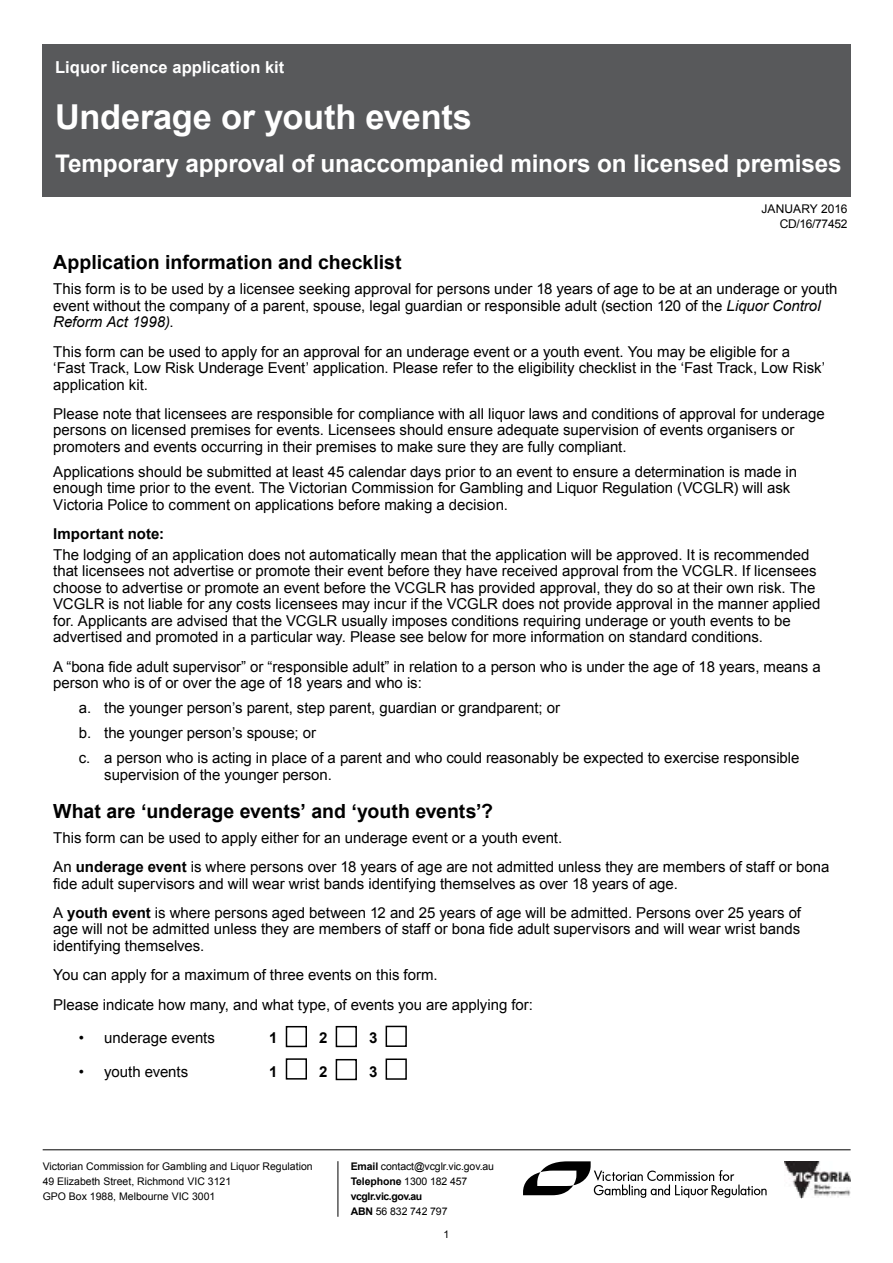
<style>
.page{position:relative;width:893px;height:1263px;background:#fff}
.page>*{position:absolute;margin:0;border:0;box-sizing:border-box;transform-origin:0 0}
.t1{font:700 34.35px "Arial";letter-spacing:-.01em;color:#fff}
.t2{font:700 24.3px "Arial";letter-spacing:-.005em;color:#fff}
.t3{font:700 19.5px "Arial";color:#000}
.t4{font:700 16.5px "Arial";letter-spacing:.005em;color:#fff}
.t5{font:15px/16.5px "Arial";letter-spacing:-.005em;color:#000}
.t6{font:700 15px "Arial";letter-spacing:.005em;color:#000}
.t7{font:12px/15px "Arial";letter-spacing:-.015em;color:#000;text-align:right}
.t8{font:10.5px/15px "Arial";color:#000}
.s1{font-style:italic}
.s2{font-weight:700}
</style>
<div class="page">
<svg style="left:523px;top:1161px;width:244px;height:37px"></svg>
<div style="left:43px;top:44px;width:808px;height:153px;background:#58595b"></div>
<div style="left:286px;top:1026px;width:21px;height:21px;border:2px solid #000"></div>
<div style="left:336px;top:1026px;width:21px;height:21px;border:2px solid #000"></div>
<div style="left:386px;top:1026px;width:21px;height:21px;border:2px solid #000"></div>
<div style="left:286px;top:1058px;width:21px;height:21px;border:2px solid #000"></div>
<div style="left:336px;top:1059px;width:21px;height:21px;border:2px solid #000"></div>
<div style="left:386px;top:1058px;width:21px;height:22px;border:2px solid #000"></div>
<hr style="left:43px;top:1149px;width:808px;height:1px;background:#000">
<hr style="left:338px;top:1161px;width:1px;height:56px;background:#000">
<img style="left:785px;top:1161px;width:66px;height:38px">
<p class="t4" style="left:55px;top:56px;width:231px">Liquor licence application kit</p>
<h1 class="t1" style="left:55px;top:94px;width:418px">Underage or youth events</h1>
<h2 class="t2" style="left:55px;top:148px;width:788px">Temporary approval of unaccompanied minors on licensed premises</h2>
<p class="t7" style="left:761px;top:201px;width:87px">JANUARY 2016<br>CD/16/77452</p>
<h3 class="t3" style="left:53px;top:250px;width:350px">Application information and checklist</h3>
<p class="t5" style="left:53px;top:281px;width:786px">This form is to be used by a licensee seeking approval for persons under 18 years of age to be at an underage or youth event without the company of a parent, spouse, legal guardian or responsible adult (section 120 of the <span class="s1">Liquor Control<br>Reform Act 1998)</span>.</p>
<p class="t5" style="left:53px;top:343px;width:773px">This form can be used to apply for an approval for an underage event or a youth event. You may be eligible for a ‘Fast Track, Low Risk Underage Event’ application. Please refer to the eligibility checklist in the ‘Fast Track, Low Risk’ application kit.</p>
<p class="t5" style="left:53px;top:405px;width:773px">Please note that licensees are responsible for compliance with all liquor laws and conditions of approval for underage persons on licensed premises for events. Licensees should ensure adequate supervision of events organisers or promoters and events occurring in their premises to make sure they are fully compliant.</p>
<p class="t5" style="left:53px;top:463px;width:745px">Applications should be submitted at least 45 calendar days prior to an event to ensure a determination is made in enough time prior to the event. The Victorian Commission for Gambling and Liquor Regulation (VCGLR) will ask<br>Victoria Police to comment on applications before making a decision.</p>
<p class="t6" style="left:53px;top:524px;width:112px">Important note:</p>
<p class="t5" style="left:53px;top:546px;width:769px">The lodging of an application does not automatically mean that the application will be approved. It is recommended that licensees not advertise or promote their event before they have received approval from the VCGLR. If licensees choose to advertise or promote an event before the VCGLR has provided approval, they do so at their own risk. The VCGLR is not liable for any costs licensees may incur if the VCGLR does not provide approval in the manner applied for. Applicants are advised that the VCGLR usually imposes conditions requiring underage or youth events to be advertised and promoted in a particular way. Please see below for more information on standard conditions.</p>
<p class="t5" style="left:53px;top:658px;width:769px">A “bona fide adult supervisor” or “responsible adult” in relation to a person who is under the age of 18 years, means a person who is of or over the age of 18 years and who is:</p>
<p class="t5" style="left:79px;top:695px;width:722px;line-height:25px">a. the younger person’s parent, step parent, guardian or grandparent; or<br>b. the younger person’s spouse; or<br>c. a person who is acting in place of a parent and who could reasonably be expected to exercise responsible</p>
<p class="t5" style="left:104px;top:766px;width:229px">supervision of the younger person.</p>
<h3 class="t3" style="left:53px;top:798px;width:441px">What are ‘underage events’ and ‘youth events’?</h3>
<p class="t5" style="left:53px;top:823px;width:778px;line-height:29.2px">This form can be used to apply either for an underage event or a youth event.<br>An <span class="s2">underage event</span> is where persons over 18 years of age are not admitted unless they are members of staff or bona</p>
<p class="t5" style="left:53px;top:869px;width:749px;line-height:29.2px">fide adult supervisors and will wear wrist bands identifying themselves as over 18 years of age.<br>A <span class="s2">youth event</span> is where persons aged between 12 and 25 years of age will be admitted. Persons over 25 years of</p>
<p class="t5" style="left:53px;top:921px;width:748px">age will not be admitted unless they are members of staff or bona fide adult supervisors and will wear wrist bands identifying themselves.</p>
<p class="t5" style="left:53px;top:960px;width:481px;line-height:29.2px">You can apply for a maximum of three events on this form.<br>Please indicate how many, and what type, of events you are applying for:</p>
<p class="t5" style="left:79px;top:1030px;width:138px">• underage events</p>
<p class="t6" style="left:269px;top:1028px;width:10px">1</p>
<p class="t6" style="left:319px;top:1028px;width:10px">2</p>
<p class="t6" style="left:369px;top:1028px;width:10px">3</p>
<p class="t5" style="left:79px;top:1063px;width:111px">• youth events</p>
<p class="t6" style="left:269px;top:1061px;width:10px">1</p>
<p class="t6" style="left:319px;top:1061px;width:10px">2</p>
<p class="t6" style="left:369px;top:1061px;width:10px">3</p>
<p class="t8" style="left:43px;top:1159px;width:271px">Victorian Commission for Gambling and Liquor Regulation<br>49 Elizabeth Street, Richmond VIC 3121<br>GPO Box 1988, Melbourne VIC 3001</p>
<p class="t8" style="left:351px;top:1159px;width:145px"><span class="s2">Email</span> contact@vcglr.vic.gov.au<br><span class="s2">Telephone</span> 1300 182 457 <span class="s2">vcglr.vic.gov.au<br>ABN</span> 56 832 742 797</p>
<p class="t8" style="left:444px;top:1227px;width:7px">1</p>
</div>
